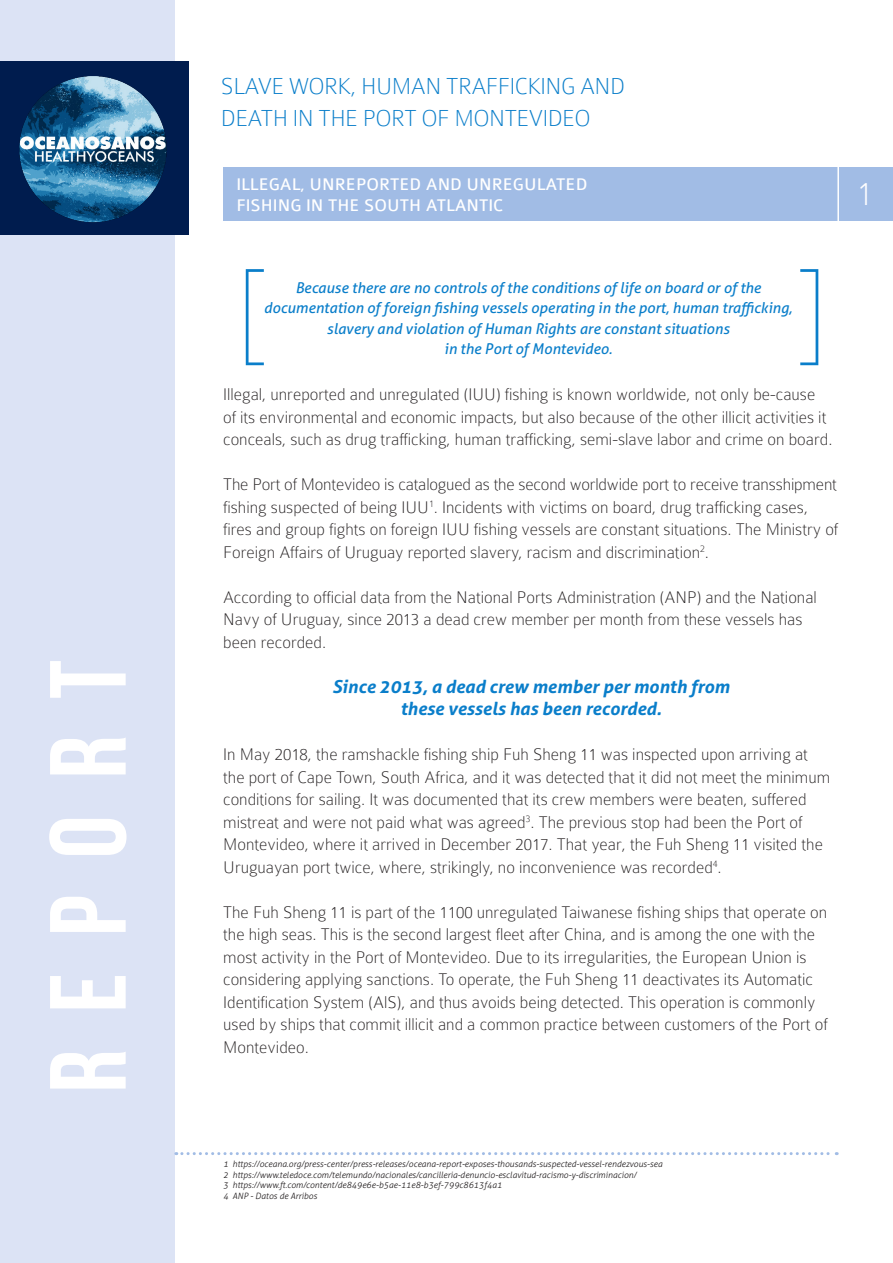
<style>
.page{position:relative;width:893px;height:1263px;background:#fff}
.page>*{position:absolute;margin:0;border:0;box-sizing:border-box;transform-origin:0 0}
.t1{font:700 108px "Bebas Neue";letter-spacing:.34em;color:#fff}
.t2{font:100 36px "Colaborate";color:#fff}
.t3{font:100 24.75px/31.5px "Colaborate";letter-spacing:-.02em;color:#0a7eca}
.t4{font:100 18px/22.5px "Colaborate";color:#231f20}
.t5{font:italic 700 18px/22.5px "Aller";color:#0a7eca;text-align:center}
.t6{font:18px/21.6px "Colaborate";color:#fff}
.t7{font:italic 14.85px/20.2px "Aller";color:#0a7eca;text-align:center}
.t8{font:italic 300 8.7px/10.5px "Aller";color:#231f20}
</style>
<div class="page">
<div style="left:0;top:0;width:174px;height:1263px;background:#dce3f5"></div>
<div style="left:0;top:61px;width:188px;height:174px;background:#001c4e"></div>
<img style="left:19px;top:76px;width:148px;height:147px">
<div style="left:223px;top:168px;width:670px;height:53px;background:#a1bce5"></div>
<svg style="left:176px;top:1152px;width:661px;height:3px"></svg>
<hr style="left:837px;top:166px;width:2px;height:56px;background:#fff">
<svg style="left:246px;top:269px;width:18px;height:96px"></svg>
<svg style="left:800px;top:269px;width:18px;height:96px"></svg>
<h1 class="t1" style="left:29px;top:1093px;width:434px;rotate:-90deg">REPORT</h1>
<h3 class="t3" style="left:221px;top:70px;width:406px">SLAVE WORK, HUMAN TRAFFICKING AND<br>DEATH IN THE PORT OF MONTEVIDEO</h3>
<p class="t6" style="left:236px;top:173px;width:352px">ILLEGAL, UNREPORTED AND UNREGULATED<br>FISHING IN THE SOUTH ATLANTIC</p>
<h2 class="t2" style="left:857px;top:175px;width:18px">1</h2>
<p class="t7" style="left:264px;top:278px;width:530px">Because there are no controls of the conditions of life on board or of the documentation of foreign fishing vessels operating in the port, human trafficking, slavery and violation of Human Rights are constant situations<br>in the Port of Montevideo.</p>
<p class="t4" style="left:223px;top:383px;width:611px">Illegal, unreported and unregulated (IUU) fishing is known worldwide, not only be-cause of its environmental and economic impacts, but also because of the other illicit activities it conceals, such as drug trafficking, human trafficking, semi-slave labor and crime on board.</p>
<p class="t4" style="left:223px;top:473px;width:616px">The Port of Montevideo is catalogued as the second worldwide port to receive transshipment fishing suspected of being IUU<sup>1</sup>. Incidents with victims on board, drug trafficking cases, fires and group fights on foreign IUU fishing vessels are constant situations. The Ministry of Foreign Affairs of Uruguay reported slavery, racism and discrimination<sup>2</sup>.</p>
<p class="t4" style="left:223px;top:586px;width:595px">According to official data from the National Ports Administration (ANP) and the National<br>Navy of Uruguay, since 2013 a dead crew member per month from these vessels has been recorded.</p>
<p class="t5" style="left:332px;top:675px;width:399px">Since 2013, a dead crew member per month from these vessels has been recorded.</p>
<p class="t4" style="left:223px;top:743px;width:608px">In May 2018, the ramshackle fishing ship Fuh Sheng 11 was inspected upon arriving at the port of Cape Town, South Africa, and it was detected that it did not meet the minimum conditions for sailing. It was documented that its crew members were beaten, suffered mistreat and were not paid what was agreed<sup>3</sup>. The previous stop had been the Port of Montevideo, where it arrived in December 2017. That year, the Fuh Sheng 11 visited the Uruguayan port twice, where, strikingly, no inconvenience was recorded<sup>4</sup>.</p>
<p class="t4" style="left:223px;top:901px;width:606px">The Fuh Sheng 11 is part of the 1100 unregulated Taiwanese fishing ships that operate on the high seas. This is the second largest fleet after China, and is among the one with the most activity in the Port of Montevideo. Due to its irregularities, the European Union is considering applying sanctions. To operate, the Fuh Sheng 11 deactivates its Automatic Identification System (AlS), and thus avoids being detected. This operation is commonly used by ships that commit illicit and a common practice between customers of the Port of Montevideo.</p>
<p class="t8" style="left:223px;top:1159px;width:441px">1 https://oceana.org/press-center/press-releases/oceana-report-exposes-thousands-suspected-vessel-rendezvous-sea 2 https://www.teledoce.com/telemundo/nacionales/cancilleria-denuncio-esclavitud-racismo-y-discriminacion/<br>3 https://www.ft.com/content/de849e6e-b5ae-11e8-b3ef-799c8613f4a1<br>4 ANP - Datos de Arribos</p>
</div>
